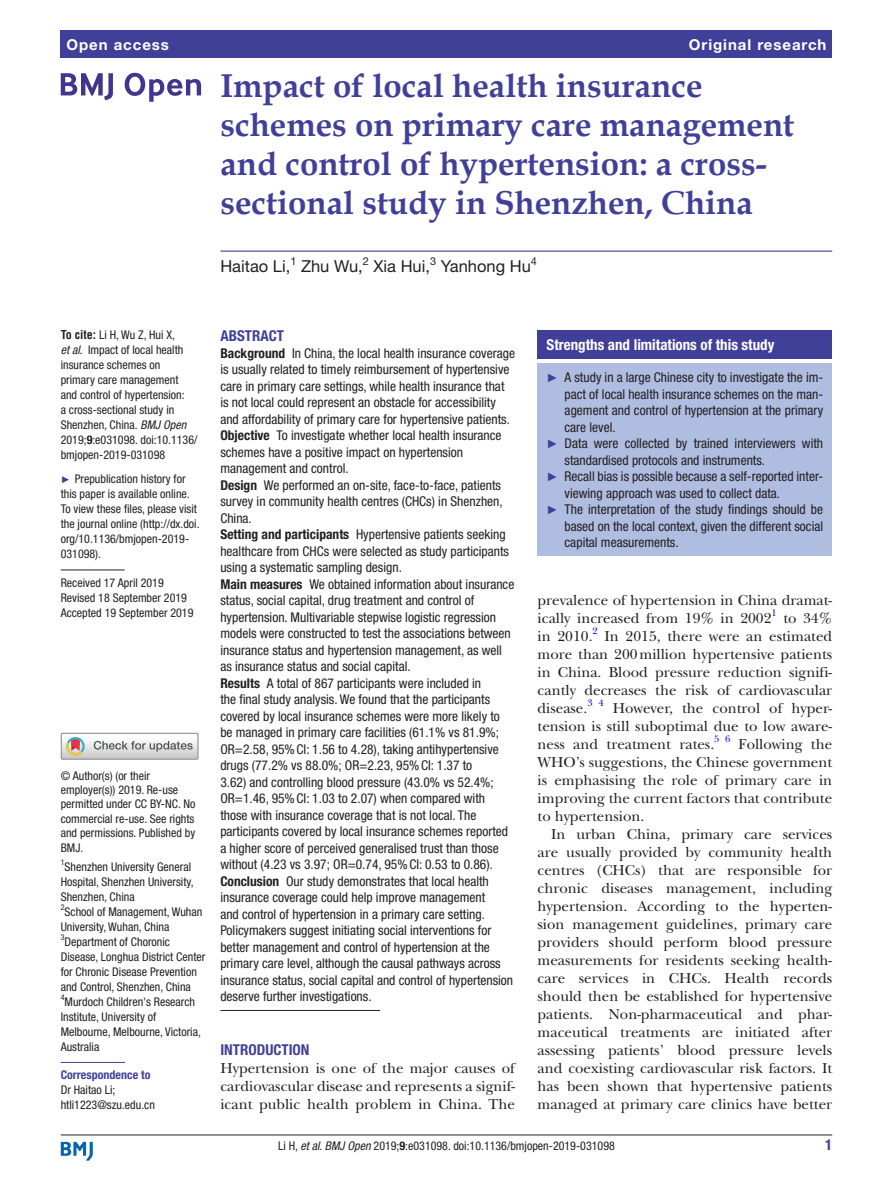
<style>
.page{position:relative;width:893px;height:1191px;background:#fff}
.page>*{position:absolute;margin:0;border:0;box-sizing:border-box;transform-origin:0 0}
.t1{font:700 33px/39px "Book Antiqua";color:#414099}
.t2{font:16.5px "Helvetica Neue LT Std";color:#231f20}
.t3{font:15px/18px "New Baskerville";color:#231f20;text-align:justify}
.t4{font:700 condensed 15px "Helvetica Neue LT Std";color:#fff}
.t5{font:700 15px "Helvetica Neue LT Std";letter-spacing:.065em;color:#fff}
.t6{font:700 condensed 15px "Helvetica Neue LT Std";color:#414099}
.t7{font:condensed 13.5px/16.5px "Helvetica Neue LT Std";color:#231f20}
.t8{font:condensed 12px/15px "Helvetica Neue LT Std";color:#231f20}
.t9{font:700 condensed 12px "Helvetica Neue LT Std";color:#414099}
.t10{font:10.95px "Helvetica Neue LT Std";color:#231f20}
.t11{font:9.9px "New Baskerville";color:#00f}
.t12{font:condensed 7.95px "Helvetica Neue LT Std";color:#231f20}
.s1{font-family:"Helvetica LT Std";font-weight:700}
.s2{font-style:italic}
.s3{font-weight:700}
.s4{font-family:"Arial";font-stretch:normal;font-size:9.75px;color:#414099}
.s5{font-family:"Arial";font-stretch:normal;font-size:12px;color:#414099}
</style>
<div class="page">
<hr style="left:61px;top:1134px;width:771px;height:1px;background:#231f20">
<svg style="left:61px;top:1141px;width:32px;height:19px"></svg>
<div style="left:61px;top:31px;width:771px;height:27px;background:#414099"></div>
<hr style="left:220px;top:250px;width:612px;height:2px;background:#414099">
<hr style="left:61px;top:569px;width:64px;height:1px;background:#231f20">
<hr style="left:61px;top:1062px;width:64px;height:1px;background:#414099">
<svg style="left:61px;top:73px;width:52px;height:27px"></svg>
<svg style="left:125px;top:73px;width:76px;height:29px"></svg>
<div style="left:61px;top:732px;width:138px;height:27px;border:1px solid #969090"></div>
<svg style="left:61px;top:733px;width:137px;height:26px"></svg>
<div style="left:538px;top:331px;width:294px;height:28px;background:#414099"></div>
<div style="left:538px;top:363px;width:294px;height:193px;background:#afbde1"></div>
<hr style="left:220px;top:1010px;width:160px;height:1px;background:#231f20">
<p class="t5" style="left:66px;top:35px;width:104px">Open access</p>
<p class="t5" style="left:689px;top:35px;width:139px">Original research</p>
<h1 class="t1" style="left:220px;top:66px;width:575px">Impact of local health insurance schemes on primary care management and control of hypertension: a cross&shy;sectional study in Shenzhen, China</h1>
<p class="t2" style="left:220px;top:257px;width:71px">Haitao Li,</p>
<p class="t10" style="left:290px;top:254px;width:8px">1</p>
<p class="t2" style="left:301px;top:257px;width:63px">Zhu Wu,</p>
<p class="t10" style="left:363px;top:254px;width:8px">2</p>
<p class="t2" style="left:373px;top:257px;width:58px">Xia Hui,</p>
<p class="t10" style="left:430px;top:254px;width:8px">3</p>
<p class="t2" style="left:441px;top:257px;width:92px">Yanhong Hu</p>
<p class="t10" style="left:531px;top:254px;width:8px">4</p>
<p class="t8" style="left:61px;top:327px;width:138px"><span class="s1">To cite:</span> Li H, Wu Z, Hui X,<br><span class="s2">et al</span>. Impact of local health insurance schemes on primary care management and control of hypertension:<br>a cross-sectional study in<br>Shenzhen, China. <span class="s2">BMJ Open<br></span>2019;<span class="s3">9</span>:e031098. doi:10.1136/ bmjopen-2019-031098</p>
<p class="t8" style="left:61px;top:471px;width:140px"><span class="s4">►</span> Prepublication history for this paper is available online.<br>To view these files, please visit the journal online (http://dx.doi. org/10.1136/bmjopen-2019-<br>031098).</p>
<p class="t8" style="left:61px;top:575px;width:134px">Received 17 April 2019<br>Revised 18 September 2019<br>Accepted 19 September 2019</p>
<p class="t8" style="left:61px;top:768px;width:136px;line-height:14.4px">© Author(s) (or their employer(s)) 2019. Re-use permitted under CC BY-NC. No commercial re-use. See rights and permissions. Published by<br>BMJ.</p>
<p class="t12" style="left:61px;top:858px;width:5px">1</p>
<p class="t8" style="left:61px;top:859px;width:134px;text-indent:4px">Shenzhen University General<br>Hospital, Shenzhen University,<br>Shenzhen, China</p>
<p class="t12" style="left:61px;top:903px;width:5px">2</p>
<p class="t8" style="left:61px;top:904px;width:143px;text-indent:4px">School of Management, Wuhan<br>University, Wuhan, China</p>
<p class="t12" style="left:61px;top:933px;width:5px">3</p>
<p class="t8" style="left:61px;top:934px;width:146px;text-indent:4px">Department of Choronic<br>Disease, Longhua District Center for Chronic Disease Prevention and Control, Shenzhen, China<br><sup>4</sup>Murdoch Children's Research<br>Institute, University of<br>Melbourne, Melbourne, Victoria,<br>Australia</p>
<p class="t9" style="left:61px;top:1067px;width:91px">Correspondence to</p>
<p class="t8" style="left:61px;top:1082px;width:96px">Dr Haitao Li; htli1223@szu.edu.cn</p>
<p class="t6" style="left:220px;top:327px;width:65px">ABSTRACT</p>
<p class="t7" style="left:220px;top:345px;width:296px"><span class="s3">Background</span> In China, the local health insurance coverage is usually related to timely reimbursement of hypertensive care in primary care settings, while health insurance that is not local could represent an obstacle for accessibility and affordability of primary care for hypertensive patients.<br><span class="s3">Objective</span> To investigate whether local health insurance schemes have a positive impact on hypertension management and control.<br><span class="s3">Design</span> We performed an on-site, face-to-face, patients survey in community health centres (CHCs) in Shenzhen, China.<br><span class="s3">Setting and participants</span> Hypertensive patients seeking healthcare from CHCs were selected as study participants using a systematic sampling design.<br><span class="s3">Main measures</span> We obtained information about insurance status, social capital, drug treatment and control of hypertension. Multivariable stepwise logistic regression models were constructed to test the associations between insurance status and hypertension management, as well as insurance status and social capital.<br><span class="s3">Results</span> A total of 867 participants were included in<br>the final study analysis. We found that the participants covered by local insurance schemes were more likely to be managed in primary care facilities (61.1% vs 81.9%; OR=2.58, 95%CI: 1.56 to 4.28), taking antihypertensive drugs (77.2% vs 88.0%; OR=2.23, 95%CI: 1.37 to<br>3.62) and controlling blood pressure (43.0% vs 52.4%; OR=1.46, 95%CI: 1.03 to 2.07) when compared with those with insurance coverage that is not local. The participants covered by local insurance schemes reported a higher score of perceived generalised trust than those without (4.23 vs 3.97; OR=0.74, 95%CI: 0.53 to 0.86).<br><span class="s3">Conclusion</span> Our study demonstrates that local health insurance coverage could help improve management<br>and control of hypertension in a primary care setting.<br>Policymakers suggest initiating social interventions for better management and control of hypertension at the primary care level, although the causal pathways across insurance status, social capital and control of hypertension deserve further investigations.</p>
<p class="t6" style="left:220px;top:1041px;width:22px">Introd</p>
<p class="t6" style="left:265px;top:1041px;width:16px">uctio</p>
<p class="t6" style="left:301px;top:1041px;width:10px">n</p>
<p class="t3" style="left:220px;top:1059px;width:296px">Hypertension is one of the major causes of cardiovascular disease and represents a signif&shy;icant public health problem in China. The</p>
<p class="t4" style="left:547px;top:336px;width:229px">Strengths and limitations of this study</p>
<p class="t7" style="left:547px;top:369px;width:278px"><span class="s5">►</span> A study in a large Chinese city to investigate the im-</p>
<p class="t7" style="left:565px;top:385px;width:260px">pact of local health insurance schemes on the man-</p>
<p class="t7" style="left:565px;top:402px;width:260px">agement and control of hypertension at the primary</p>
<p class="t7" style="left:565px;top:418px;width:53px">care level.</p>
<p class="t7" style="left:547px;top:435px;width:278px"><span class="s5">►</span> Data were collected by trained interviewers with</p>
<p class="t7" style="left:565px;top:451px;width:202px">standardised protocols and instruments.</p>
<p class="t7" style="left:547px;top:468px;width:278px"><span class="s5">►</span> Recall bias is possible because a self-reported inter-</p>
<p class="t7" style="left:565px;top:484px;width:217px">viewing approach was used to collect data.</p>
<p class="t7" style="left:547px;top:501px;width:278px"><span class="s5">►</span> The interpretation of the study findings should be</p>
<p class="t7" style="left:565px;top:517px;width:260px">based on the local context, given the different social</p>
<p class="t7" style="left:565px;top:534px;width:116px">capital measurements.</p>
<p class="t3" style="left:538px;top:591px;width:296px">prevalence of hypertension in China dramat&shy;ically increased from 19% in 2002<sup>1</sup> to 34% in 2010.</p>
<p class="t11" style="left:593px;top:625px;width:7px">2</p>
<p class="t3" style="left:538px;top:627px;width:296px;text-indent:67px">In 2015, there were an estimated more than 200million hypertensive patients in China. Blood pressure reduction signifi&shy;cantly decreases the risk of cardiovascular disease.</p>
<p class="t11" style="left:587px;top:697px;width:18px">3 4</p>
<p class="t3" style="left:538px;top:699px;width:296px;text-indent:75px">However, the control of hyper&shy;tension is still suboptimal due to low aware&shy;ness and treatment rates.</p>
<p class="t11" style="left:714px;top:733px;width:17px">5 6</p>
<p class="t3" style="left:538px;top:735px;width:296px;text-indent:201px">Following the WHO’s suggestions, the Chinese government is emphasising the role of primary care in improving the current factors that contribute to hypertension.</p>
<p class="t3" style="left:538px;top:825px;width:296px;text-indent:14px">In urban China, primary care services are usually provided by community health centres (CHCs) that are responsible for chronic diseases management, including hypertension. According to the hyperten&shy;sion management guidelines, primary care providers should perform blood pressure measurements for residents seeking health&shy;care services in CHCs. Health records should then be established for hypertensive patients. Non-pharmaceutical and phar&shy;maceutical treatments are initiated after assessing patients’ blood pressure levels and coexisting cardiovascular risk factors. It has been shown that hypertensive patients managed at primary care clinics have better</p>
<p class="t8" style="left:278px;top:1137px;width:338px">Li H, <span class="s2">et al</span>. <span class="s2">BMJ Open</span> 2019;<span class="s3">9</span>:e031098. doi:10.1136/bmjopen-2019-031098</p>
<p class="t6" style="left:825px;top:1135px;width:9px">1</p>
</div>
